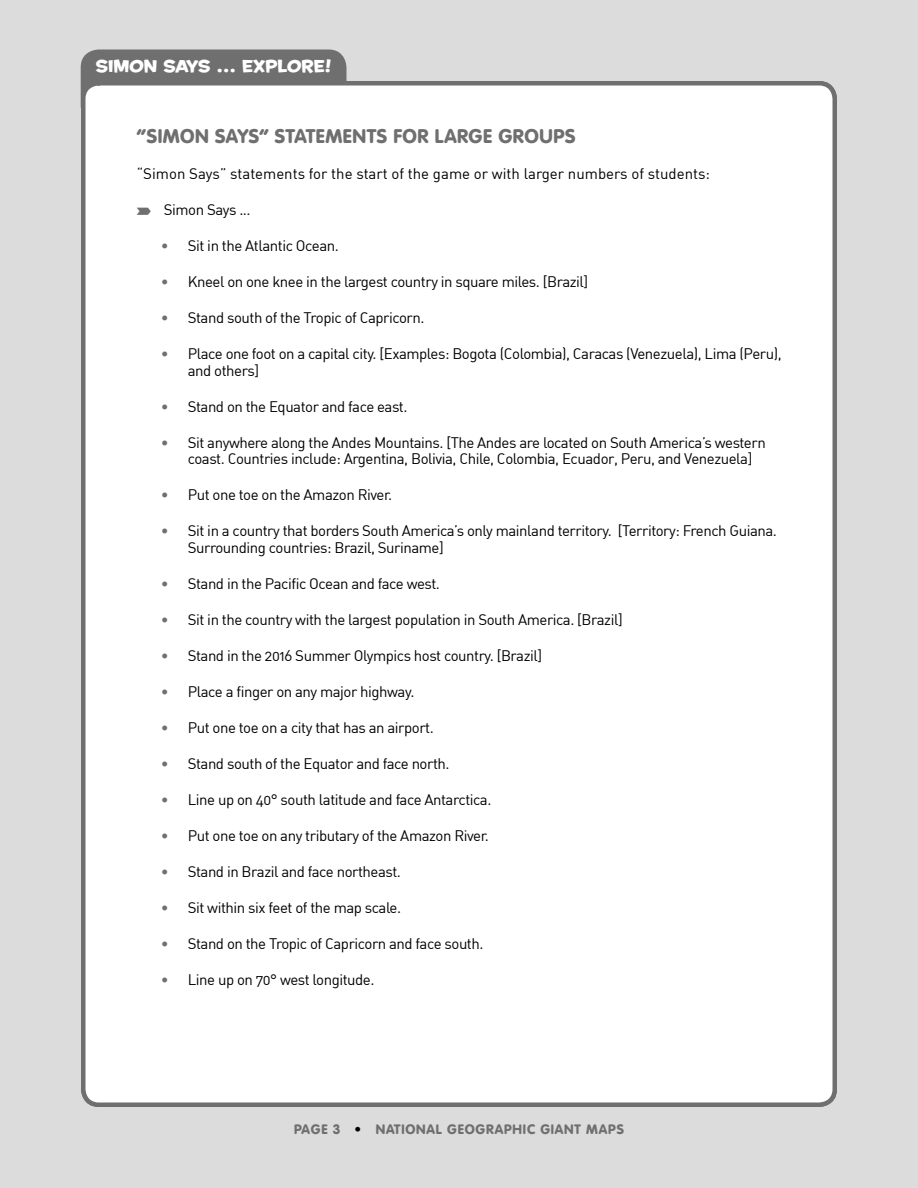
<style>
.page{position:relative;width:918px;height:1188px;background:#dcdcdc}
.page>*{position:absolute;margin:0;border:0;box-sizing:border-box;transform-origin:0 0}
.t1{font:900 19.5px "VAG Rounded Std";color:#6f6f6f}
.t2{font:16.5px "Housearama Kingpin";color:#fff}
.t3{font:15px/16.5px "DIN Regular Alternate";letter-spacing:-.03em;color:#000}
.t4{font:15px "DIN Regular Alternate";color:#000}
.t5{font:900 13.5px "VAG Rounded Std";letter-spacing:.06em;color:#6f6f6f}
.s1{font-family:"Arrows Right";color:#6f6f6f}
.s2{color:#6f6f6f}
.s3{color:#000}
</style>
<div class="page">
<div style="left:81px;top:50px;width:265px;height:43px;background:#6f6f6f"></div>
<div style="left:83px;top:83px;width:752px;height:1022px;background:#fff;border-radius:16px"></div>
<div style="left:81px;top:81px;width:756px;height:1026px;border:4px solid #6f6f6f;border-radius:16px"></div>
<p class="t2" style="left:96px;top:55px;width:237px">SIMON SAYS … EXPLORE!</p>
<h1 class="t1" style="left:137px;top:124px;width:24px">“SIMON</h1>
<h1 class="t1" style="left:215px;top:124px;width:73px">SAYS” STATEMENTS</h1>
<h1 class="t1" style="left:393px;top:124px;width:54px">FOR LARGE</h1>
<h1 class="t1" style="left:498px;top:124px;width:15px">GRO</h1>
<h1 class="t1" style="left:539px;top:124px;width:26px">UPS</h1>
<p class="t4" style="left:137px;top:164px;width:575px">“Simon Says” statements for the start of the game or with larger numbers of students:</p>
<p class="t3" style="left:137px;top:201px;width:115px"><span class="s1">*</span> Simon Says ...</p>
<p class="t3" style="left:161px;top:237px;width:180px"><span class="s2">•</span> Sit in the Atlantic Ocean.</p>
<p class="t3" style="left:161px;top:273px;width:429px"><span class="s2">•</span> Kneel on one knee in the largest country in square miles. [Brazil]</p>
<p class="t3" style="left:161px;top:309px;width:265px"><span class="s2">•</span> Stand south of the Tropic of Capricorn.</p>
<p class="t3" style="left:188px;top:345px;width:595px;text-indent:-27px"><span class="s2">•</span> Place one foot on a capital city. [Examples: Bogota (Colombia), Caracas (Venezuela), Lima (Peru), and others]</p>
<p class="t3" style="left:161px;top:398px;width:248px"><span class="s2">•</span> Stand on the Equator and face east.</p>
<p class="t3" style="left:188px;top:434px;width:579px;text-indent:-27px"><span class="s2">•</span> Sit anywhere along the Andes Mountains. [The Andes are located on South America’s western coast. Countries include: Argentina, Bolivia, Chile, Colombia, Ecuador, Peru, and Venezuela]</p>
<p class="t3" style="left:161px;top:486px;width:233px"><span class="s2">•</span> Put one toe on the Amazon River.</p>
<p class="t3" style="left:188px;top:522px;width:591px;text-indent:-27px"><span class="s2">•</span> Sit in a country that borders South America’s only mainland territory. [Territory: French Guiana.<br>Surrounding countries: Brazil, Suriname]</p>
<p class="t3" style="left:161px;top:575px;width:281px"><span class="s2">•</span> Stand in the Pacific Ocean and face west.</p>
<p class="t3" style="left:161px;top:611px;width:463px"><span class="s2">•</span> Sit in the country with the largest population in South America. [Brazil]</p>
<p class="t3" style="left:161px;top:647px;width:383px"><span class="s2">•</span> Stand in the 2016 Summer Olympics host country. [Brazil]</p>
<p class="t3" style="left:161px;top:683px;width:255px"><span class="s2">•</span> Place a finger on any major highway.</p>
<p class="t3" style="left:161px;top:719px;width:279px"><span class="s2">•</span> Put one toe on a city that has an airport.   </p>
<p class="t3" style="left:161px;top:755px;width:290px"><span class="s2">•</span> Stand south of the Equator and face north.</p>
<p class="t3" style="left:161px;top:791px;width:332px"><span class="s2">•</span> Line up on 40° south latitude and face Antarctica.</p>
<p class="t3" style="left:161px;top:827px;width:330px"><span class="s2">•</span> Put one toe on any tributary of the Amazon River.</p>
<p class="t3" style="left:161px;top:863px;width:242px"><span class="s2">•</span> Stand in Brazil and face northeast.</p>
<p class="t3" style="left:161px;top:899px;width:242px"><span class="s2">•</span> Sit within six feet of the map scale.</p>
<p class="t3" style="left:161px;top:935px;width:324px"><span class="s2">•</span> Stand on the Tropic of Capricorn and face south.</p>
<p class="t3" style="left:161px;top:971px;width:215px"><span class="s2">•</span> Line up on 70° west longitude.</p>
<p class="t5" style="left:294px;top:1121px;width:331px">PAGE 3 <span class="s3">•</span> NATIONAL GEOGRAPHIC GIANT MAPS</p>
</div>
